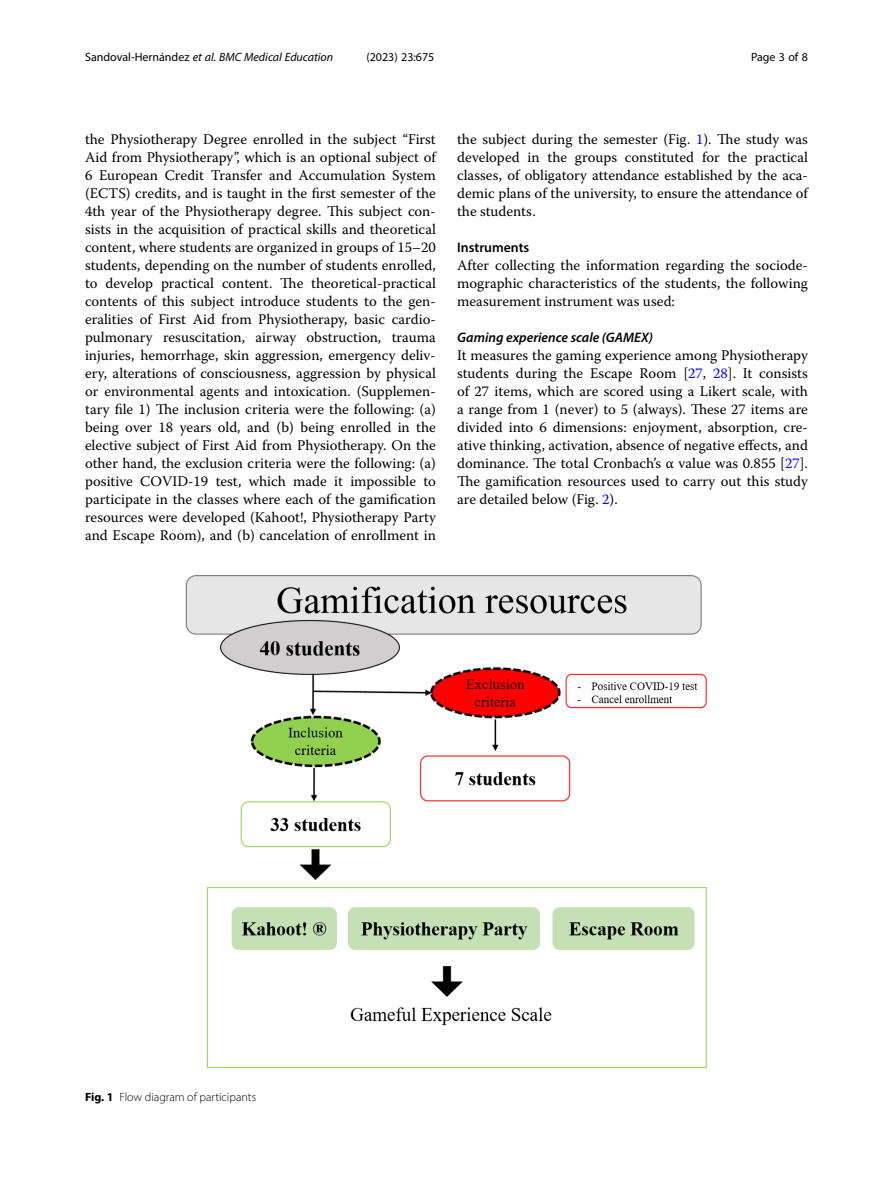
<style>
.page{position:relative;width:893px;height:1191px;background:#fff}
.page>*{position:absolute;margin:0;border:0;box-sizing:border-box;transform-origin:0 0}
.Body_Text{font:14.7px/18px "Warnock Pro";color:#000;text-align:justify}
.Head_3{font:italic 600 13.8px "Myriad Pro";color:#000}
.Head_2{font:600 13.8px "Myriad Pro";color:#000}
.t1{font:italic 12px "Myriad Pro";color:#000}
.Figure_Caption{font:300 12px "Myriad Pro";color:#000}
.t2{font:12px "Myriad Pro";color:#000}
.s1{font-style:normal}
.s2{color:#00f}
.s3{font-weight:700}
</style>
<div class="page">
<img style="left:185px;top:575px;width:522px;height:493px">
<p class="t1" style="left:85px;top:50px;width:250px"><span class="s1">Sandoval-Hernández</span> et al. BMC Medical Education</p>
<p class="t2" style="left:366px;top:50px;width:70px">(2023) 23:675</p>
<p class="t2" style="left:751px;top:50px;width:58px">Page 3 of 8</p>
<p class="Body_Text" style="left:85px;top:130px;width:352px">the Physiotherapy Degree enrolled in the subject “First Aid from Physiotherapy”, which is an optional subject of 6 European Credit Transfer and Accumulation System (ECTS) credits, and is taught in the first semester of the 4th year of the Physiotherapy degree. This subject con&shy;sists in the acquisition of practical skills and theoretical content, where students are organized in groups of 15–20 students, depending on the number of students enrolled, to develop practical content. The theoretical-practical contents of this subject introduce students to the gen&shy;eralities of First Aid from Physiotherapy, basic cardio&shy;pulmonary resuscitation, airway obstruction, trauma injuries, hemorrhage, skin aggression, emergency deliv&shy;ery, alterations of consciousness, aggression by physical or environmental agents and intoxication. (Supplemen&shy;tary file 1) The inclusion criteria were the following: (a) being over 18 years old, and (b) being enrolled in the elective subject of First Aid from Physiotherapy. On the other hand, the exclusion criteria were the following: (a) positive COVID-19 test, which made it impossible to participate in the classes where each of the gamification resources were developed (Kahoot!, Physiotherapy Party and Escape Room), and (b) cancelation of enrollment in</p>
<p class="Body_Text" style="left:457px;top:130px;width:352px">the subject during the semester (Fig. <span class="s2">1</span>). The study was developed in the groups constituted for the practical classes, of obligatory attendance established by the aca&shy;demic plans of the university, to ensure the attendance of the students.</p>
<p class="Head_2" style="left:457px;top:239px;width:74px">Instruments</p>
<p class="Body_Text" style="left:457px;top:256px;width:352px">After collecting the information regarding the sociode&shy;mographic characteristics of the students, the following measurement instrument was used:</p>
<p class="Head_3" style="left:457px;top:329px;width:197px">Gaming experience scale (GAMEX)</p>
<p class="Body_Text" style="left:457px;top:346px;width:352px">It measures the gaming experience among Physiotherapy students during the Escape Room [<span class="s2">27</span>, <span class="s2">28</span>]. It consists of 27 items, which are scored using a Likert scale, with a range from 1 (never) to 5 (always). These 27 items are divided into 6 dimensions: enjoyment, absorption, cre&shy;ative thinking, activation, absence of negative effects, and dominance. The total Cronbach’s α value was 0.855 [<span class="s2">27</span>].<br>The gamification resources used to carry out this study are detailed below (Fig. <span class="s2">2</span>).</p>
<p class="Figure_Caption" style="left:85px;top:1089px;width:173px"><span class="s3">Fig. 1</span> Flow diagram of participants</p>
</div>
